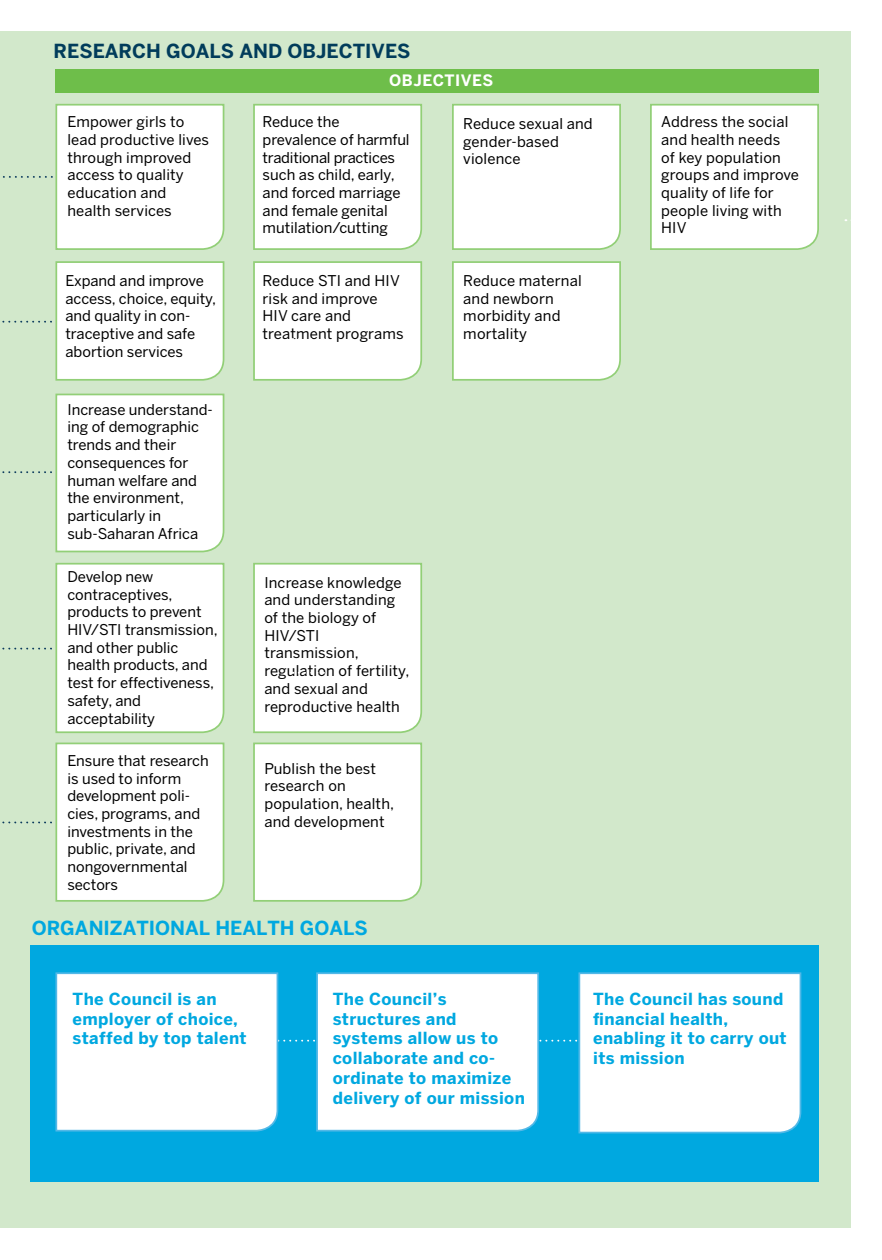
<style>
.page{position:relative;width:882px;height:1260px;background:#fff}
.page>*{position:absolute;margin:0;border:0;box-sizing:border-box;transform-origin:0 0}
.t1{font:700 19.25px "Benton Sans";color:#013c5b}
.t2{font:700 19.25px "Benton Sans";color:#00a8e0}
.t3{font:700 16.45px/19.8px "Benton Sans";letter-spacing:.02em;color:#00a8e0}
.t4{font:700 15.58px "Benton Sans";color:#fff}
.t5{font:14.7px/17.7px "Benton Sans";color:#000}
</style>
<div class="page">
<div style="left:0;top:32px;width:850px;height:1196px;background:#d2e8cb"></div>
<div style="left:30px;top:945px;width:789px;height:237px;background:#00a8e0"></div>
<svg style="left:3px;top:103px;width:222px;height:147px"></svg>
<svg style="left:2px;top:261px;width:223px;height:120px"></svg>
<svg style="left:2px;top:393px;width:223px;height:160px"></svg>
<svg style="left:2px;top:562px;width:223px;height:172px"></svg>
<svg style="left:2px;top:742px;width:223px;height:160px"></svg>
<div style="left:650px;top:103px;width:169px;height:147px;background:#fff"></div>
<svg style="left:55px;top:972px;width:747px;height:162px"></svg>
<div style="left:452px;top:261px;width:169px;height:120px;background:#fff"></div>
<div style="left:452px;top:103px;width:169px;height:147px;background:#fff"></div>
<div style="left:55px;top:69px;width:764px;height:24px;background:#6ebe4a"></div>
<div style="left:253px;top:261px;width:170px;height:120px;background:#fff"></div>
<div style="left:253px;top:562px;width:170px;height:172px;background:#fff"></div>
<div style="left:253px;top:103px;width:170px;height:147px;background:#fff"></div>
<div style="left:253px;top:742px;width:170px;height:160px;background:#fff"></div>
<h1 class="t1" style="left:54px;top:39px;width:358px">Research Goals and Objectives</h1>
<p class="t5" style="left:67px;top:113px;width:143px">Empower girls to lead productive lives through improved access to quality education and health services</p>
<p class="t5" style="left:65px;top:272px;width:152px">Expand and improve access, choice, equity, and quality in con&shy;traceptive and safe abortion services</p>
<p class="t5" style="left:67px;top:400px;width:147px">Increase understand&shy;ing of demographic trends and their consequences for human welfare and the environment, particularly in sub-Saharan Africa</p>
<p class="t5" style="left:67px;top:568px;width:152px">Develop new contraceptives, products to prevent<br>HIV/STI transmission, and other public health products, and test for effectiveness, safety, and acceptability</p>
<p class="t5" style="left:67px;top:751px;width:143px">Ensure that research is used to inform development poli&shy;cies, programs, and investments in the public, private, and nongovernmental sectors</p>
<p class="t4" style="left:389px;top:71px;width:12px">OBJECTIVES</p>
<p class="t5" style="left:263px;top:113px;width:149px">Reduce the prevalence of harmful traditional practices such as child, early, and forced marriage and female genital mutilation/cutting</p>
<p class="t5" style="left:263px;top:272px;width:143px">Reduce STI and HIV risk and improve<br>HIV care and treatment programs</p>
<p class="t5" style="left:463px;top:114px;width:131px">Reduce sexual and gender-based violence</p>
<p class="t5" style="left:463px;top:272px;width:120px">Reduce maternal and newborn morbidity and mortality</p>
<p class="t5" style="left:264px;top:573px;width:147px">Increase knowledge and understanding of the biology of<br>HIV/STI transmission, regulation of fertility, and sexual and reproductive health</p>
<p class="t5" style="left:264px;top:759px;width:131px">Publish the best research on population, health, and development</p>
<h1 class="t2" style="left:32px;top:916px;width:105px">ORGANIZATIONAL</h1>
<h1 class="t2" style="left:215px;top:916px;width:14px">HEALTH</h1>
<h1 class="t2" style="left:300px;top:916px;width:69px">Goals</h1>
<p class="t5" style="left:661px;top:113px;width:139px">Address the social and health needs<br>of key population groups and improve quality of life for people living with<br>HIV</p>
<p class="t3" style="left:73px;top:989px;width:175px">The Council is an employer of choice, staffed by top talent</p>
<p class="t3" style="left:333px;top:989px;width:194px">The Council’s structures and systems allow us to collaborate and co&shy;ordinate to maximize delivery of our mission</p>
<p class="t3" style="left:593px;top:989px;width:195px">The Council has sound financial health, enabling it to carry out its mission</p>
</div>
